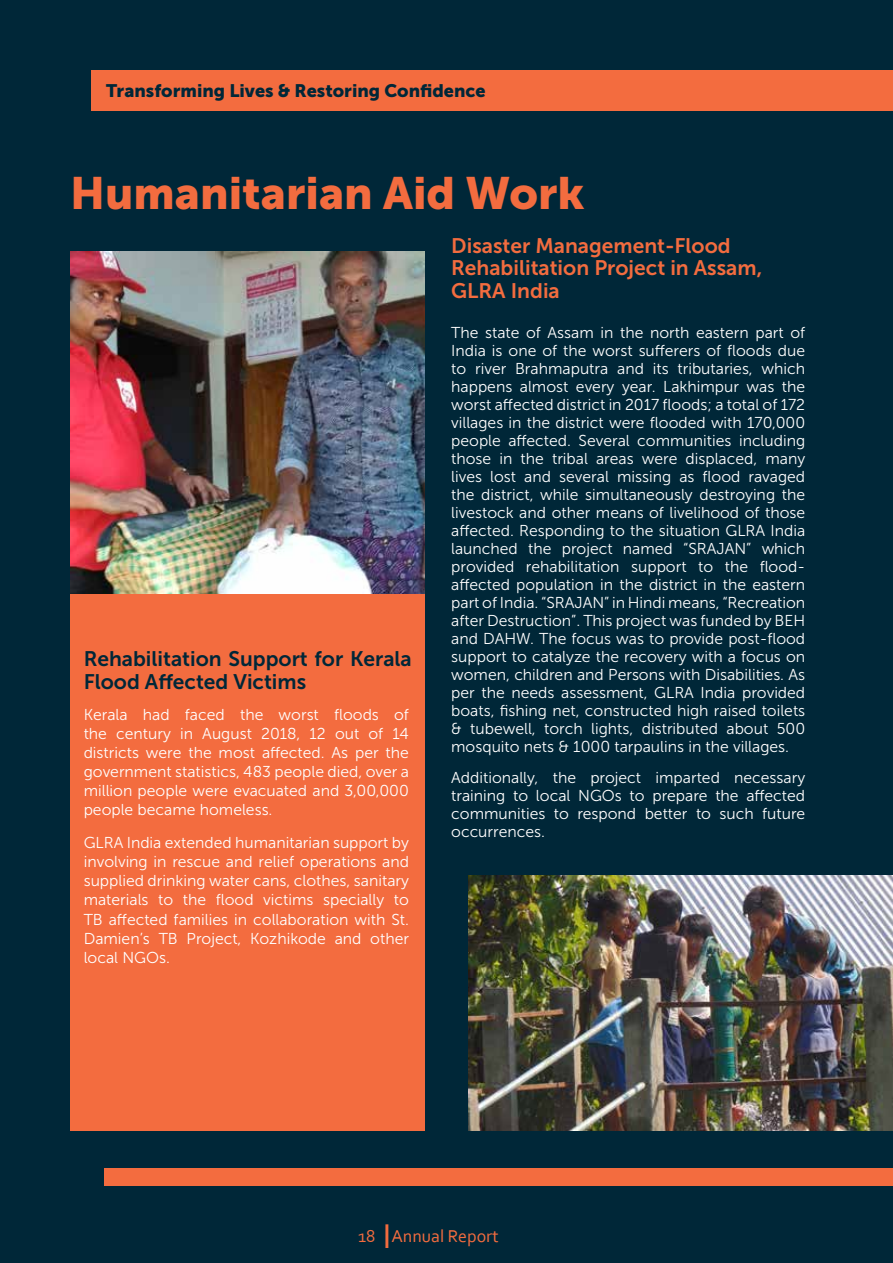
<style>
.page{position:relative;width:893px;height:1263px;background:#002738}
.page>*{position:absolute;margin:0;border:0;box-sizing:border-box;transform-origin:0 0}
.t1{font:45px "Museo Sans 900";color:#f36c3f}
.t2{font:21px/22.5px "Museo Sans 700";color:#f36c3f}
.t3{font:21px/22.5px "Museo Sans 700";color:#002738}
.t4{font:18px "Museo Sans 900";color:#002738}
.t5{font:18px "Corbel";color:#f36c3f}
.t6{font:15.75px/18px "Museo Sans 300";color:#fff;text-align:justify}
.s1{font-size:36px}
</style>
<div class="page">
<img style="left:70px;top:252px;width:354px;height:342px">
<div style="left:70px;top:594px;width:354px;height:537px;background:#f36c3f"></div>
<img style="left:469px;top:876px;width:424px;height:255px">
<div style="left:91px;top:70px;width:802px;height:41px;background:#f36c3f"></div>
<div style="left:105px;top:1168px;width:788px;height:17px;background:#f36c3f"></div>
<p class="t4" style="left:106px;top:81px;width:381px">Transforming Lives &amp; Restoring Confidence</p>
<h1 class="t1" style="left:70px;top:168px;width:516px">Humanitarian Aid Work</h1>
<h2 class="t3" style="left:84px;top:647px;width:330px">Rehabilitation Support for Kerala<br>Flood Affected Victims</h2>
<p class="t6" style="left:84px;top:705px;width:327px;line-height:19px">Kerala had faced the worst floods of the century in August 2018, 12 out of 14 districts were the most affected. As per the government statistics, 483 people died, over a million people were evacuated and 3,00,000 people became homeless.</p>
<p class="t6" style="left:84px;top:833px;width:327px;line-height:19px">GLRA India extended humanitarian support by involving in rescue and relief operations and supplied drinking water cans, clothes, sanitary materials to the flood victims specially to TB affected families in collaboration with St.<br>Damien’s TB Project, Kozhikode and other local NGOs.</p>
<h2 class="t2" style="left:451px;top:234px;width:313px">Disaster Management-Flood<br>Rehabilitation Project in Assam,<br>GLRA India</h2>
<p class="t6" style="left:451px;top:323px;width:356px">The state of Assam in the north eastern part of India is one of the worst sufferers of floods due to river Brahmaputra and its tributaries, which happens almost every year. Lakhimpur was the worst affected district in 2017 floods; a total of 172 villages in the district were flooded with 170,000 people affected. Several communities including those in the tribal areas were displaced, many lives lost and several missing as flood ravaged the district, while simultaneously destroying the livestock and other means of livelihood of those affected. Responding to the situation GLRA India launched the project named “SRAJAN” which provided rehabilitation support to the flood&shy;affected population in the district in the eastern part of India. “SRAJAN” in Hindi means, “Recreation after Destruction”. This project was funded by BEH and DAHW. The focus was to provide post-flood support to catalyze the recovery with a focus on women, children and Persons with Disabilities. As per the needs assessment, GLRA India provided boats, fishing net, constructed high raised toilets &amp; tubewell, torch lights, distributed about 500 mosquito nets &amp; 1000 tarpaulins in the villages.</p>
<p class="t6" style="left:451px;top:769px;width:356px">Additionally, the project imparted necessary training to local NGOs to prepare the affected communities to respond better to such future occurrences.</p>
<p class="t5" style="left:358px;top:1225px;width:142px">18 <span class="s1">I</span>Annual Report</p>
</div>
